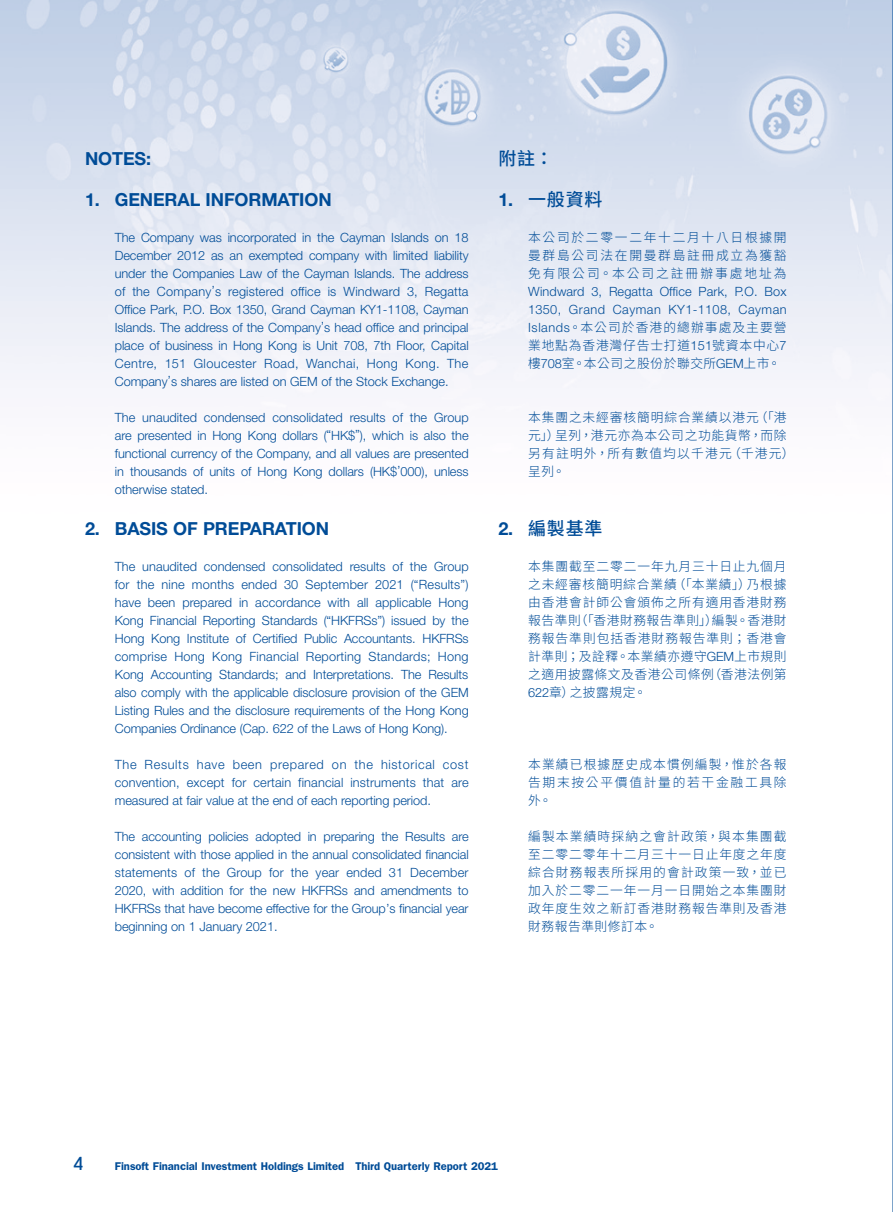
<style>
.page{position:relative;width:893px;height:1212px;background:#fff}
.page>*{position:absolute;margin:0;border:0;box-sizing:border-box;transform-origin:0 0}
.Heading_1{font:700 18px "Helvetica Neue LT Std";letter-spacing:-.005em;color:#004c97}
.C_Heading_1{font:500 18px "Source Han Sans TC";letter-spacing:.045em;color:#004c97}
.t1{font:18px "Hermes";color:#004c97}
.Body_Text{font:300 12.75px/18px "Helvetica Neue LT Std";letter-spacing:-.005em;color:#004c97;text-align:justify}
.C_Body_Text{font:300 12.75px/18px "Source Han Sans TC";letter-spacing:.07em;color:#004c97;text-align:justify}
.t2{font:600 11.25px "ITC Franklin Gothic Std";letter-spacing:-.005em;color:#004c97}
.s1{font-family:"Helvetica Neue LT Std";font-weight:700}
.s2{font-family:"Helvetica Neue LT Std"}
</style>
<div class="page">
<img style="left:0;top:0;width:892px;height:389px">
<svg style="left:892px;top:0;width:1px;height:1212px"></svg>
<p class="Heading_1" style="left:85px;top:147px;width:68px">NOTES:</p>
<p class="Heading_1" style="left:85px;top:188px;width:248px">1. GENERAL INFORMATION</p>
<p class="Body_Text" style="left:115px;top:228px;width:355px">The Company was incorporated in the Cayman Islands on 18<br>December 2012 as an exempted company with limited liability under the Companies Law of the Cayman Islands. The address of the Company’s registered office is Windward 3, Regatta Office Park, P.O. Box 1350, Grand Cayman KY1-1108, Cayman Islands. The address of the Company’s head office and principal place of business in Hong Kong is Unit 708, 7th Floor, Capital Centre, 151 Gloucester Road, Wanchai, Hong Kong. The Company’s shares are listed on GEM of the Stock Exchange.</p>
<p class="Body_Text" style="left:115px;top:408px;width:355px">The unaudited condensed consolidated results of the Group are presented in Hong Kong dollars (“HK$”), which is also the functional currency of the Company, and all values are presented in thousands of units of Hong Kong dollars (HK$’000), unless otherwise stated.</p>
<p class="Heading_1" style="left:85px;top:518px;width:246px">2. BASIS OF PREPARATION</p>
<p class="Body_Text" style="left:115px;top:557px;width:355px">The unaudited condensed consolidated results of the Group for the nine months ended 30 September 2021 (“Results”) have been prepared in accordance with all applicable Hong Kong Financial Reporting Standards (“HKFRSs”) issued by the Hong Kong Institute of Certified Public Accountants. HKFRSs comprise Hong Kong Financial Reporting Standards; Hong Kong Accounting Standards; and Interpretations. The Results also comply with the applicable disclosure provision of the GEM Listing Rules and the disclosure requirements of the Hong Kong Companies Ordinance (Cap. 622 of the Laws of Hong Kong).</p>
<p class="Body_Text" style="left:115px;top:755px;width:355px">The Results have been prepared on the historical cost convention, except for certain financial instruments that are measured at fair value at the end of each reporting period.</p>
<p class="Body_Text" style="left:115px;top:827px;width:355px">The accounting policies adopted in preparing the Results are consistent with those applied in the annual consolidated financial statements of the Group for the year ended 31 December 2020, with addition for the new HKFRSs and amendments to HKFRSs that have become effective for the Group’s financial year beginning on 1 January 2021.</p>
<p class="C_Heading_1" style="left:498px;top:148px;width:56px">附註：</p>
<p class="C_Heading_1" style="left:498px;top:189px;width:106px"><span class="s1">1.</span> 一般資料</p>
<p class="C_Body_Text" style="left:528px;top:229px;width:260px">本公司於二零一二年十二月十八日根據開曼群島公司法在開曼群島註冊成立為獲豁免有限公司。本公司之註冊辦事處地址為<span class="s2">Windward 3, Regatta Office Park, P.O. Box 1350, Grand Cayman KY1-1108, Cayman Islands</span>。本公司於香港的總辦事處及主要營業地點為香港灣仔告士打道<span class="s2">151</span>號資本中心<span class="s2">7</span>樓<span class="s2">708</span>室。本公司之股份於聯交所<span class="s2">GEM</span>上市。</p>
<p class="C_Body_Text" style="left:528px;top:409px;width:268px;text-align:left">本集團之未經審核簡明綜合業績以港元（「港元」）呈列，港元亦為本公司之功能貨幣，而除另有註明外，所有數值均以千港元（千港元）呈列。</p>
<p class="C_Heading_1" style="left:498px;top:518px;width:106px"><span class="s1">2.</span> 編製基準</p>
<p class="C_Body_Text" style="left:528px;top:558px;width:260px">本集團截至二零二一年九月三十日止九個月之未經審核簡明綜合業績（「本業績」）乃根據由香港會計師公會頒佈之所有適用香港財務報告準則（「香港財務報告準則」）編製。香港財務報告準則包括香港財務報告準則；香港會計準則；及詮釋。本業績亦遵守<span class="s2">GEM</span>上市規則之適用披露條文及香港公司條例（香港法例第<span class="s2">622</span>章）之披露規定。</p>
<p class="C_Body_Text" style="left:528px;top:756px;width:260px">本業績已根據歷史成本慣例編製，惟於各報告期末按公平價值計量的若干金融工具除外。</p>
<p class="C_Body_Text" style="left:528px;top:828px;width:260px">編製本業績時採納之會計政策，與本集團截至二零二零年十二月三十一日止年度之年度綜合財務報表所採用的會計政策一致，並已加入於二零二一年一月一日開始之本集團財政年度生效之新訂香港財務報告準則及香港財務報告準則修訂本。</p>
<h1 class="t1" style="left:73px;top:1151px;width:12px">4</h1>
<p class="t2" style="left:115px;top:1160px;width:385px">Finsoft Financial Investment Holdings Limited Third Quarterly Report 2021</p>
</div>
